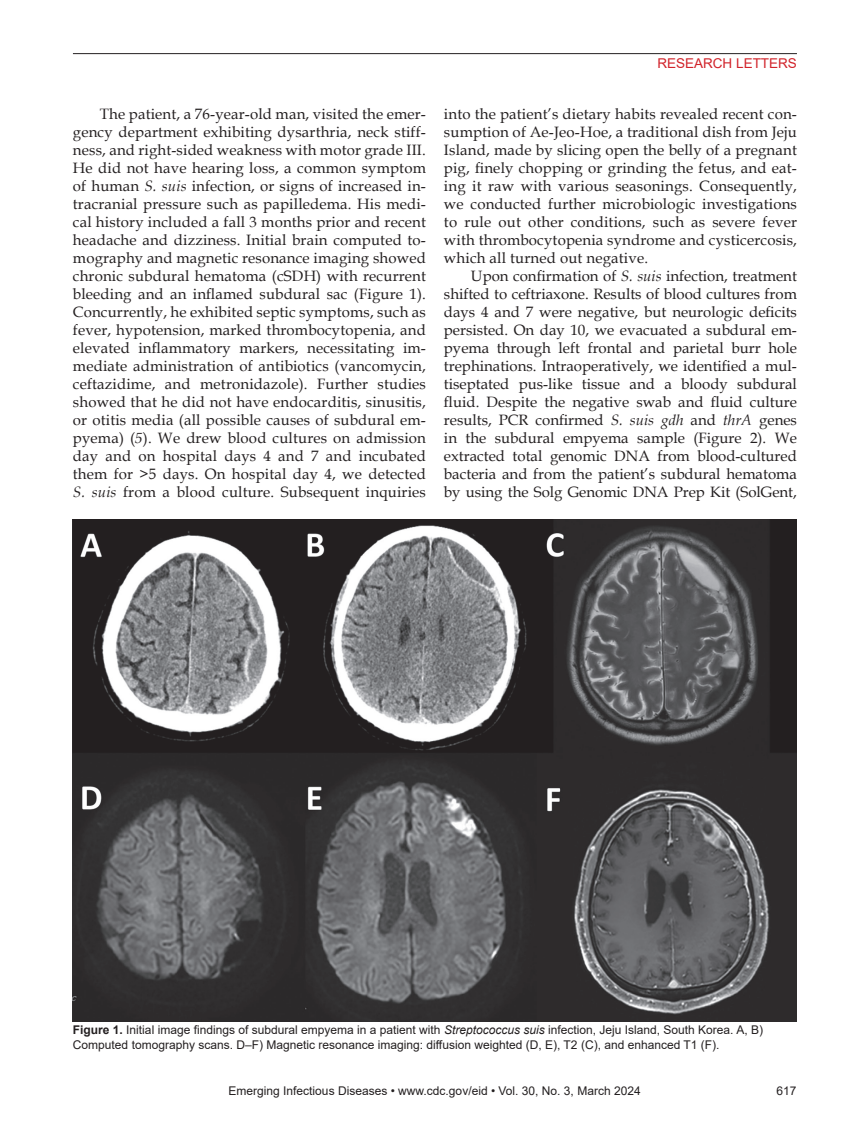
<style>
.page{position:relative;width:851px;height:1134px;background:#fff}
.page>*{position:absolute;margin:0;border:0;box-sizing:border-box;transform-origin:0 0}
.t1{font:15px/18px "Book Antiqua";letter-spacing:.01em;color:#231f20;text-align:justify}
.t2{font:13.5px "Arial";color:#d1232a}
.t3{font:12px/15px "Arial";color:#231f20}
.s1{font-style:italic}
.s2{font-weight:700}
</style>
<div class="page">
<hr style="left:73px;top:53px;width:723px;height:1px;background:#231f20">
<img style="left:73px;top:519px;width:723px;height:503px">
<p class="t2" style="left:657px;top:54px;width:141px">RESEARCH LETTERS</p>
<p class="t1" style="left:73px;top:104px;width:354px;text-indent:27px">The patient, a 76-year-old man, visited the emer&shy;gency department exhibiting dysarthria, neck stiff&shy;ness, and right-sided weakness with motor grade III.<br>He did not have hearing loss, a common symptom of human <span class="s1">S. suis</span> infection, or signs of increased in&shy;tracranial pressure such as papilledema. His medi&shy;cal history included a fall 3 months prior and recent headache and dizziness. Initial brain computed to&shy;mography and magnetic resonance imaging showed chronic subdural hematoma (cSDH) with recurrent bleeding and an inflamed subdural sac (Figure 1).<br>Concurrently, he exhibited septic symptoms, such as fever, hypotension, marked thrombocytopenia, and elevated inflammatory markers, necessitating im&shy;mediate administration of antibiotics (vancomycin, ceftazidime, and metronidazole). Further studies showed that he did not have endocarditis, sinusitis, or otitis media (all possible causes of subdural em&shy;pyema) (<span class="s1">5</span>). We drew blood cultures on admission day and on hospital days 4 and 7 and incubated them for &gt;5 days. On hospital day 4, we detected <span class="s1">S. suis</span> from a blood culture. Subsequent inquiries</p>
<p class="t1" style="left:444px;top:104px;width:354px">into the patient’s dietary habits revealed recent con&shy;sumption of Ae-Jeo-Hoe, a traditional dish from Jeju Island, made by slicing open the belly of a pregnant pig, finely chopping or grinding the fetus, and eat&shy;ing it raw with various seasonings. Consequently, we conducted further microbiologic investigations to rule out other conditions, such as severe fever with thrombocytopenia syndrome and cysticercosis, which all turned out negative.</p>
<p class="t1" style="left:444px;top:266px;width:354px;text-indent:27px">Upon confirmation of <span class="s1">S. suis</span> infection, treatment shifted to ceftriaxone. Results of blood cultures from days 4 and 7 were negative, but neurologic deficits persisted. On day 10, we evacuated a subdural em&shy;pyema through left frontal and parietal burr hole trephinations. Intraoperatively, we identified a mul&shy;tiseptated pus-like tissue and a bloody subdural fluid. Despite the negative swab and fluid culture results, PCR confirmed <span class="s1">S. suis gdh</span> and <span class="s1">thrA</span> genes in the subdural empyema sample (Figure 2). We extracted total genomic DNA from blood-cultured bacteria and from the patient’s subdural hematoma by using the Solg Genomic DNA Prep Kit (SolGent,</p>
<p class="t3" style="left:73px;top:1022px;width:691px"><span class="s2">Figure 1.</span> Initial image findings of subdural empyema in a patient with <span class="s1">Streptococcus suis</span> infection, Jeju Island, South Korea. A, B)<br>Computed tomography scans. D–F) Magnetic resonance imaging: diffusion weighted (D, E), T2 (C), and enhanced T1 (F).</p>
<p class="t3" style="left:228px;top:1084px;width:413px">Emerging Infectious Diseases • www.cdc.gov/eid • Vol. 30, No. 3, March 2024</p>
<p class="t3" style="left:776px;top:1084px;width:22px">617</p>
</div>
